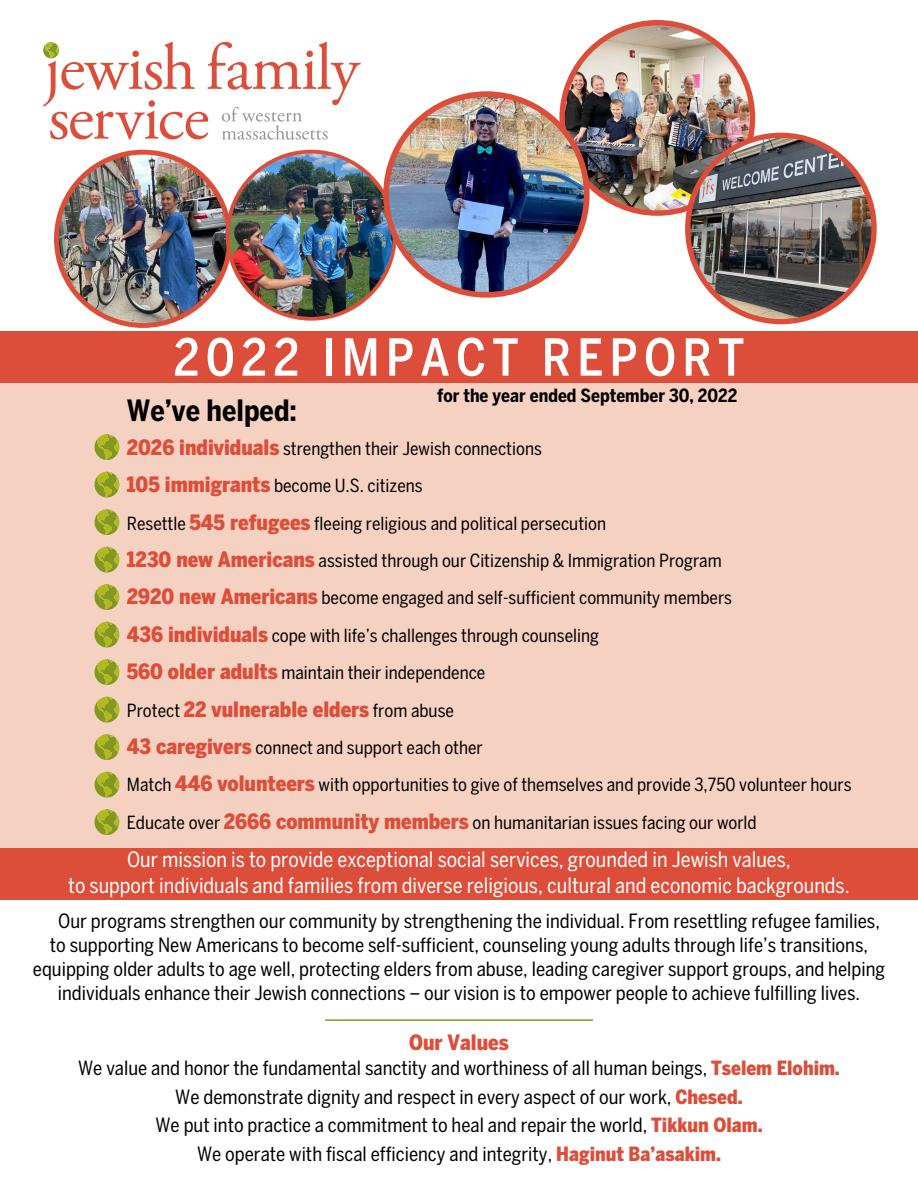
<style>
.page{position:relative;width:918px;height:1188px;background:#fff}
.page>*{position:absolute;margin:0;border:0;box-sizing:border-box;transform-origin:0 0}
.t1{font:500 condensed 50.55px "Benton Sans";letter-spacing:.12em;color:#fff}
.t2{font:700 condensed 29.1px "Benton Sans";color:#000}
.t3{font:condensed 21px/25.5px "Benton Sans";color:#fff;text-align:center}
.t4{font:900 condensed 21px "Benton Sans";color:#dc4e3a}
.t5{font:condensed 19.5px/28.5px "Benton Sans";color:#000;text-align:center}
.t6{font:condensed 18px/37.3px "Benton Sans";color:#000}
.t7{font:700 condensed 18px "Benton Sans";color:#000}
.s1{font-weight:900;font-size:21px;color:#dc4e3a}
.s2{font-weight:400;font-size:18px;color:#000}
.s3{font-weight:900;color:#dc4e3a}
</style>
<div class="page">
<div style="left:0;top:383px;width:918px;height:465px;background:#f5d1c2"></div>
<div style="left:0;top:848px;width:918px;height:51px;background:#dc4e3a"></div>
<svg style="left:95px;top:434px;width:24px;height:26px"></svg>
<svg style="left:95px;top:472px;width:24px;height:25px"></svg>
<svg style="left:95px;top:509px;width:24px;height:26px"></svg>
<svg style="left:95px;top:547px;width:24px;height:25px"></svg>
<svg style="left:95px;top:584px;width:24px;height:26px"></svg>
<svg style="left:95px;top:622px;width:24px;height:26px"></svg>
<svg style="left:95px;top:659px;width:24px;height:26px"></svg>
<svg style="left:95px;top:697px;width:24px;height:26px"></svg>
<svg style="left:95px;top:734px;width:24px;height:26px"></svg>
<svg style="left:95px;top:772px;width:24px;height:26px"></svg>
<svg style="left:95px;top:809px;width:24px;height:26px"></svg>
<hr style="left:325px;top:1019px;width:268px;height:2px;background:#83981f">
<img style="left:56px;top:152px;width:174px;height:173px;border-radius:87px">
<div style="left:54px;top:150px;width:178px;height:178px;border:5px solid #dc4e3a;border-radius:50%"></div>
<img style="left:564px;top:24px;width:189px;height:187px">
<div style="left:559px;top:20px;width:196px;height:196px;border:5px solid #dc4e3a;border-radius:50%"></div>
<img style="left:228px;top:152px;width:167px;height:167px;border-radius:84px">
<div style="left:226px;top:150px;width:171px;height:171px;border:4px solid #dc4e3a;border-radius:50%"></div>
<img style="left:386px;top:94px;width:201px;height:201px;border-radius:100px">
<div style="left:383px;top:91px;width:207px;height:207px;border:6px solid #dc4e3a;border-radius:50%"></div>
<svg style="left:43px;top:42px;width:318px;height:98px"></svg>
<img style="left:688px;top:137px;width:186px;height:183px">
<div style="left:685px;top:133px;width:192px;height:191px;border:5px solid #dc4e3a;border-radius:50%"></div>
<div style="left:0;top:331px;width:918px;height:52px;background:#dc4e3a"></div>
<h1 class="t1" style="left:173px;top:328px;width:573px">2022 IMPACT REPORT</h1>
<h2 class="t2" style="left:127px;top:393px;width:172px">We’ve helped:</h2>
<p class="t7" style="left:437px;top:385px;width:302px">for the year ended September 30, 2022</p>
<p class="t6" style="left:127px;top:430px;width:607px"><span class="s1">2026 individuals</span> strengthen their Jewish connections<br><span class="s1">105 immigrants</span> become U.S. citizens<br>Resettle <span class="s1">545 refugees</span> fleeing religious and political persecution<br><span class="s1">1230 new Americans</span> assisted through our Citizenship &amp; Immigration Program <span class="s1">2920 new Americans</span> become engaged and self-sufficient community members <span class="s1">436 individuals</span> cope with life’s challenges through counseling<br><span class="s1">560 older adults</span> maintain their independence</p>
<p class="t4" style="left:127px;top:697px;width:329px"><span class="s2">Protect</span> 22 vulnerable elders <span class="s2">from abuse</span></p>
<p class="t6" style="left:127px;top:729px;width:726px"><span class="s1">43 caregivers</span> connect and support each other<br>Match <span class="s1">446 volunteers</span> with opportunities to give of themselves and provide 3,750 volunteer hours<br>Educate over <span class="s1">2666 community members</span> on humanitarian issues facing our world</p>
<p class="t3" style="left:68px;top:847px;width:783px">Our mission is to provide exceptional social services, grounded in Jewish values,<br>to support individuals and families from diverse religious, cultural and economic backgrounds.</p>
<p class="t5" style="left:58px;top:907px;width:823px">Our programs strengthen our community by strengthening the individual. From resettling refugee families,</p>
<p class="t5" style="left:50px;top:931px;width:820px">to supporting New Americans to become self-sufficient, counseling young adults through life’s transitions,</p>
<p class="t5" style="left:33px;top:955px;width:854px">equipping older adults to age well, protecting elders from abuse, leading caregiver support groups, and helping</p>
<p class="t5" style="left:58px;top:979px;width:804px">individuals enhance their Jewish connections – our vision is to empower people to achieve fulfilling lives.</p>
<p class="t4" style="left:409px;top:1030px;width:101px">Our Values</p>
<p class="t5" style="left:78px;top:1054px;width:763px">We value and honor the fundamental sanctity and worthiness of all human beings, <span class="s3">Tselem Elohim.<br></span>We demonstrate dignity and respect in every aspect of our work, <span class="s3">Chesed.<br></span>We put into practice a commitment to heal and repair the world, <span class="s3">Tikkun Olam.<br></span>We operate with fiscal efficiency and integrity, <span class="s3">Haginut Ba’asakim.</span></p>
</div>
